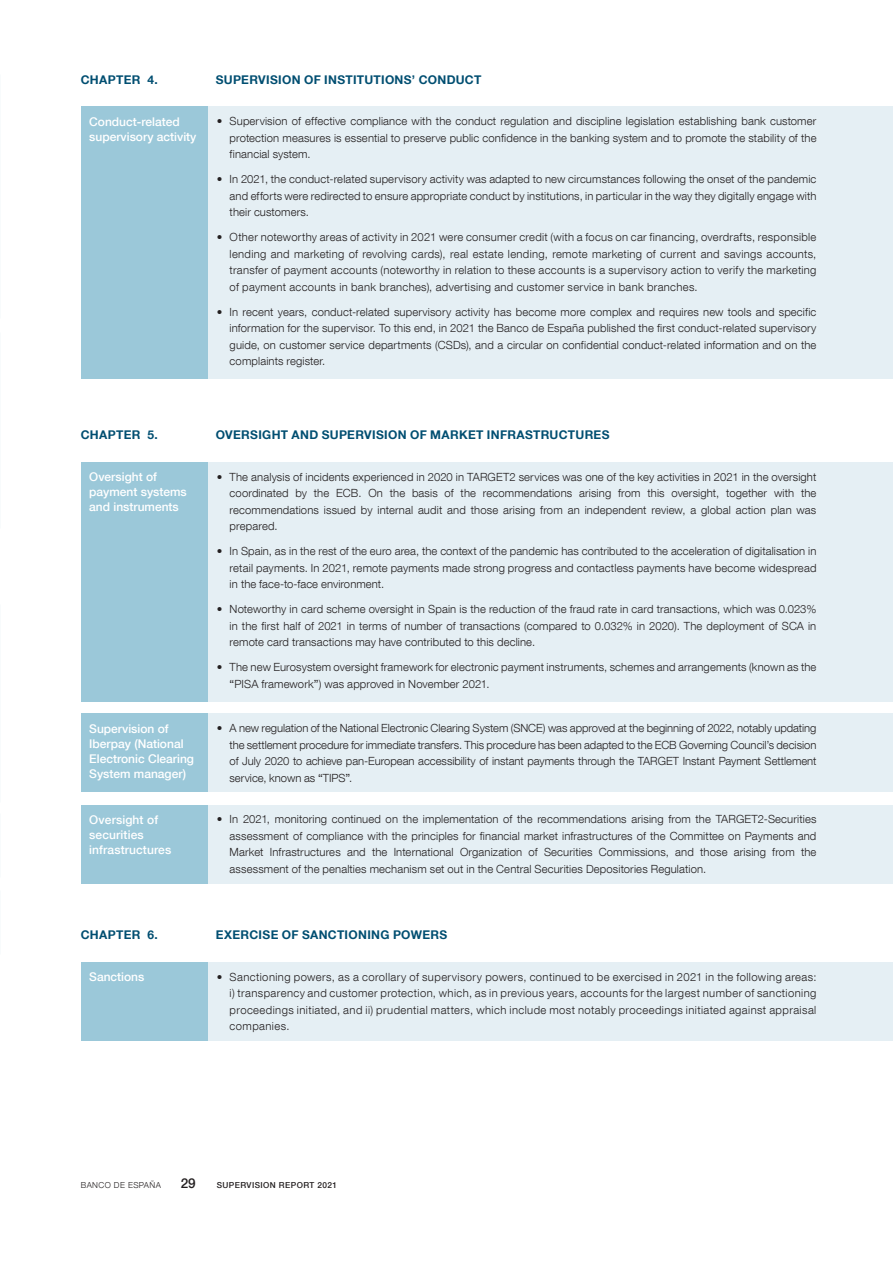
<style>
.page{position:relative;width:893px;height:1263px;background:#fff}
.page>*{position:absolute;margin:0;border:0;box-sizing:border-box;transform-origin:0 0}
.t1{font:500 13.5px "Bd E Neue Helvetica";color:#231f20}
.Títulos_tablas{font:500 12px/15px "Bd E Neue Helvetica";color:#fff}
.Título_EnBreve{font:700 12px "Bd E Neue Helvetica";letter-spacing:.025em;color:#004e71}
.Texto_en_breve{font:300 11.25px/16.5px "Bd E Neue Helvetica";letter-spacing:.015em;color:#231f20;text-align:justify}
.t2{font:500 8.25px "Bd E Neue Helvetica";letter-spacing:.05em;color:#231f20}
.t3{font:300 8.25px "Bd E Neue Helvetica";letter-spacing:.05em;color:#231f20}
.s1{font-weight:400}
</style>
<div class="page">
<div style="left:81px;top:462px;width:127px;height:239px;background:#9bc8d9"></div>
<div style="left:81px;top:713px;width:127px;height:79px;background:#9bc8d9"></div>
<div style="left:81px;top:805px;width:127px;height:78px;background:#9bc8d9"></div>
<div style="left:81px;top:107px;width:127px;height:272px;background:#9bc8d9"></div>
<div style="left:208px;top:462px;width:685px;height:239px;background:#e5eff4"></div>
<div style="left:208px;top:713px;width:685px;height:79px;background:#e5eff4"></div>
<div style="left:208px;top:805px;width:685px;height:78px;background:#e5eff4"></div>
<div style="left:208px;top:107px;width:685px;height:272px;background:#e5eff4"></div>
<div style="left:81px;top:962px;width:127px;height:79px;background:#9bc8d9"></div>
<div style="left:208px;top:962px;width:685px;height:79px;background:#e5eff4"></div>
<h3 class="Título_EnBreve" style="left:81px;top:72px;width:78px">CHAPTER 4.</h3>
<h3 class="Título_EnBreve" style="left:216px;top:72px;width:267px">SUPERVISION OF INSTITUTIONS’ CONDUCT</h3>
<h4 class="Títulos_tablas" style="left:89px;top:114px;width:109px">Conduct-related supervisory activity</h4>
<p class="Texto_en_breve" style="left:230px;top:113px;width:588px;text-indent:-13px">• Supervision of effective compliance with the conduct regulation and discipline legislation establishing bank customer protection measures is essential to preserve public confidence in the banking system and to promote the stability of the financial system.</p>
<p class="Texto_en_breve" style="left:230px;top:171px;width:588px;text-indent:-13px">• In 2021, the conduct-related supervisory activity was adapted to new circumstances following the onset of the pandemic and efforts were redirected to ensure appropriate conduct by institutions, in particular in the way they digitally engage with their customers.</p>
<p class="Texto_en_breve" style="left:230px;top:229px;width:588px;text-indent:-13px">• Other noteworthy areas of activity in 2021 were consumer credit (with a focus on car financing, overdrafts, responsible lending and marketing of revolving cards), real estate lending, remote marketing of current and savings accounts, transfer of payment accounts (noteworthy in relation to these accounts is a supervisory action to verify the marketing of payment accounts in bank branches), advertising and customer service in bank branches.</p>
<p class="Texto_en_breve" style="left:230px;top:303px;width:588px;text-indent:-13px">• In recent years, conduct-related supervisory activity has become more complex and requires new tools and specific information for the supervisor. To this end, in 2021 the Banco de España published the first conduct-related supervisory guide, on customer service departments (CSDs), and a circular on confidential conduct-related information and on the complaints register.</p>
<h3 class="Título_EnBreve" style="left:81px;top:427px;width:78px">CHAPTER 5.</h3>
<h3 class="Título_EnBreve" style="left:216px;top:427px;width:395px">OVERSIGHT AND SUPERVISION OF MARKET INFRASTRUCTURES</h3>
<h4 class="Títulos_tablas" style="left:89px;top:469px;width:99px">Oversight of payment systems and instruments</h4>
<h4 class="Títulos_tablas" style="left:89px;top:721px;width:106px">Supervision of<br>Iberpay (National<br>Electronic Clearing<br>System manager)</h4>
<h4 class="Títulos_tablas" style="left:89px;top:812px;width:83px">Oversight of securities infrastructures</h4>
<p class="Texto_en_breve" style="left:230px;top:468px;width:588px;text-indent:-13px">• The analysis of incidents experienced in 2020 in TARGET2 services was one of the key activities in 2021 in the oversight coordinated by the ECB. On the basis of the recommendations arising from this oversight, together with the recommendations issued by internal audit and those arising from an independent review, a global action plan was prepared.</p>
<p class="Texto_en_breve" style="left:230px;top:543px;width:588px;text-indent:-13px">• In Spain, as in the rest of the euro area, the context of the pandemic has contributed to the acceleration of digitalisation in retail payments. In 2021, remote payments made strong progress and contactless payments have become widespread in the face-to-face environment.</p>
<p class="Texto_en_breve" style="left:230px;top:601px;width:588px;text-indent:-13px">• Noteworthy in card scheme oversight in Spain is the reduction of the fraud rate in card transactions, which was 0.023% in the first half of 2021 in terms of number of transactions (compared to 0.032% in 2020). The deployment of SCA in remote card transactions may have contributed to this decline.</p>
<p class="Texto_en_breve" style="left:230px;top:659px;width:588px;text-indent:-13px">• The new Eurosystem oversight framework for electronic payment instruments, schemes and arrangements (known as the <span class="s1">“</span>PISA framework<span class="s1">”</span>) was approved in November 2021.</p>
<p class="Texto_en_breve" style="left:230px;top:719px;width:588px;text-indent:-13px">• A new regulation of the National Electronic Clearing System (SNCE) was approved at the beginning of 2022, notably updating the settlement procedure for immediate transfers. This procedure has been adapted to the ECB Governing Council’s decision of July 2020 to achieve pan-European accessibility of instant payments through the TARGET Instant Payment Settlement service, known as <span class="s1">“</span>TIPS<span class="s1">”</span>.</p>
<p class="Texto_en_breve" style="left:230px;top:811px;width:588px;text-indent:-13px">• In 2021, monitoring continued on the implementation of the recommendations arising from the TARGET2-Securities assessment of compliance with the principles for financial market infrastructures of the Committee on Payments and Market Infrastructures and the International Organization of Securities Commissions, and those arising from the assessment of the penalties mechanism set out in the Central Securities Depositories Regulation.</p>
<h3 class="Título_EnBreve" style="left:81px;top:927px;width:78px">CHAPTER 6.</h3>
<h3 class="Título_EnBreve" style="left:216px;top:927px;width:233px">EXERCISE OF SANCTIONING POWERS</h3>
<h4 class="Títulos_tablas" style="left:89px;top:969px;width:57px">Sanctions</h4>
<p class="Texto_en_breve" style="left:230px;top:968px;width:588px;text-indent:-13px">• Sanctioning powers, as a corollary of supervisory powers, continued to be exercised in 2021 in the following areas: i) transparency and customer protection, which, as in previous years, accounts for the largest number of sanctioning proceedings initiated, and ii) prudential matters, which include most notably proceedings initiated against appraisal companies.</p>
<p class="t3" style="left:81px;top:1180px;width:82px">BANCO DE ESPAÑA</p>
<p class="t1" style="left:181px;top:1175px;width:16px">29</p>
<p class="t2" style="left:217px;top:1180px;width:122px">SUPERVISION REPORT 2021</p>
</div>
